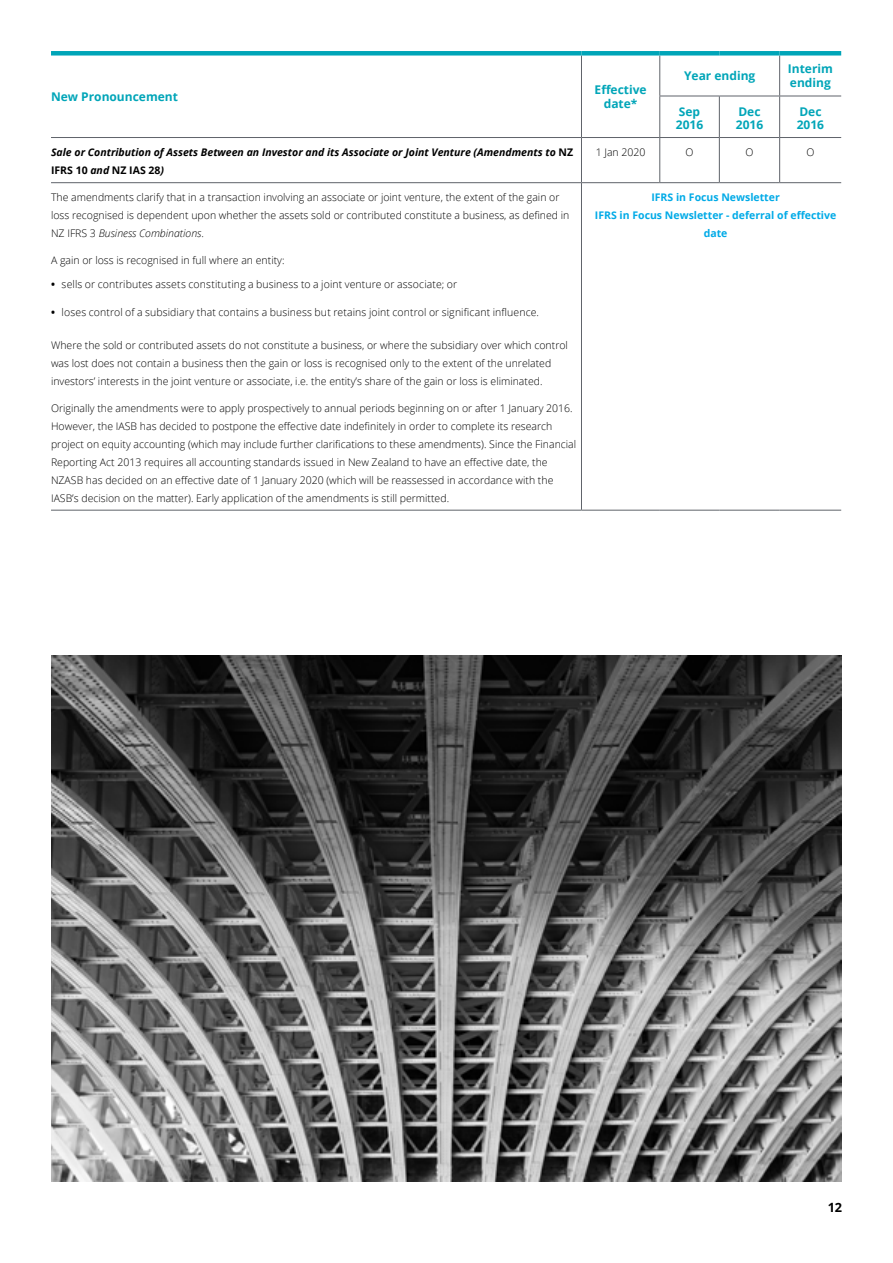
<style>
.page{position:relative;width:893px;height:1263px;background:#fff}
.page>*{position:absolute;margin:0;border:0;box-sizing:border-box;transform-origin:0 0}
.t1{font:700 12.75px "Open Sans";color:#000}
.t2{font:700 12px/13.2px "Open Sans";color:#00a5b8}
.t3{font:300 10.5px/18px "Open Sans";color:#000}
.t4{font:italic 700 10.5px/18px "Open Sans";color:#000}
.t5{font:700 10.5px/18px "Open Sans";color:#00aae7;text-align:center}
.s1{font-style:normal}
.s2{font-style:italic}
.s3{font-weight:700}
</style>
<div class="page">
<hr style="left:581px;top:56px;width:1px;height:40px;background:#5f636a">
<hr style="left:581px;top:96px;width:1px;height:41px;background:#5f636a">
<hr style="left:51px;top:137px;width:530px;height:1px;background:#5f636a">
<hr style="left:581px;top:137px;width:79px;height:1px;background:#5f636a">
<hr style="left:659px;top:56px;width:1px;height:40px;background:#5f636a">
<hr style="left:779px;top:56px;width:1px;height:40px;background:#5f636a">
<hr style="left:659px;top:96px;width:60px;height:1px;background:#5f636a">
<hr style="left:659px;top:96px;width:1px;height:41px;background:#5f636a">
<hr style="left:719px;top:96px;width:56px;height:1px;background:#5f636a">
<hr style="left:719px;top:96px;width:1px;height:41px;background:#5f636a">
<hr style="left:780px;top:96px;width:61px;height:1px;background:#5f636a">
<hr style="left:779px;top:96px;width:1px;height:41px;background:#5f636a">
<hr style="left:660px;top:137px;width:59px;height:1px;background:#5f636a">
<hr style="left:719px;top:137px;width:56px;height:1px;background:#5f636a">
<hr style="left:780px;top:137px;width:61px;height:1px;background:#5f636a">
<div style="left:51px;top:51px;width:530px;height:5px;background:#00a5b8"></div>
<div style="left:581px;top:51px;width:79px;height:5px;background:#00a5b8"></div>
<div style="left:660px;top:51px;width:59px;height:5px;background:#00a5b8"></div>
<div style="left:719px;top:51px;width:56px;height:5px;background:#00a5b8"></div>
<svg style="left:775px;top:51px;width:5px;height:5px"></svg>
<div style="left:780px;top:51px;width:61px;height:5px;background:#00a5b8"></div>
<hr style="left:581px;top:138px;width:1px;height:44px;background:#5f636a">
<hr style="left:659px;top:138px;width:1px;height:44px;background:#5f636a">
<hr style="left:719px;top:138px;width:1px;height:44px;background:#5f636a">
<hr style="left:779px;top:138px;width:1px;height:44px;background:#5f636a">
<hr style="left:51px;top:182px;width:530px;height:1px;background:#5f636a">
<hr style="left:581px;top:182px;width:79px;height:1px;background:#5f636a">
<hr style="left:581px;top:183px;width:1px;height:327px;background:#5f636a">
<hr style="left:660px;top:182px;width:59px;height:1px;background:#5f636a">
<hr style="left:719px;top:182px;width:56px;height:1px;background:#5f636a">
<hr style="left:780px;top:182px;width:61px;height:1px;background:#5f636a">
<hr style="left:51px;top:510px;width:530px;height:1px;background:#5f636a">
<hr style="left:581px;top:510px;width:79px;height:1px;background:#5f636a">
<hr style="left:660px;top:510px;width:59px;height:1px;background:#5f636a">
<hr style="left:719px;top:510px;width:56px;height:1px;background:#5f636a">
<hr style="left:780px;top:510px;width:61px;height:1px;background:#5f636a">
<img style="left:52px;top:656px;width:789px;height:525px">
<p class="t2" style="left:51px;top:90px;width:128px">New Pronouncement</p>
<p class="t2" style="left:595px;top:82px;width:54px;line-height:14.4px;text-align:center">Effective date*</p>
<p class="t2" style="left:684px;top:69px;width:73px">Year ending</p>
<p class="t2" style="left:788px;top:61px;width:47px;line-height:14.4px">Interim ending</p>
<p class="t2" style="left:676px;top:105px;width:29px">Sep<br>2016</p>
<p class="t2" style="left:736px;top:105px;width:29px">Dec<br>2016</p>
<p class="t2" style="left:797px;top:105px;width:29px">Dec<br>2016</p>
<p class="t4" style="left:51px;top:143px;width:524px">Sale or Contribution of Assets Between an Investor and its Associate or Joint Venture (Amendments to <span class="s1">NZ<br>IFRS 10</span> and <span class="s1">NZ IAS 28</span>)</p>
<p class="t3" style="left:596px;top:143px;width:51px">1 Jan 2020</p>
<p class="t3" style="left:686px;top:143px;width:10px">O</p>
<p class="t3" style="left:745px;top:143px;width:10px">O</p>
<p class="t3" style="left:807px;top:143px;width:10px">O</p>
<p class="t3" style="left:51px;top:188px;width:520px">The amendments clarify that in a transaction involving an associate or joint venture, the extent of the gain or loss recognised is dependent upon whether the assets sold or contributed constitute a business, as defined in<br>NZ IFRS 3 <span class="s2">Business Combinations</span>.</p>
<p class="t3" style="left:51px;top:251px;width:235px">A gain or loss is recognised in full where an entity:</p>
<p class="t3" style="left:51px;top:275px;width:408px"><span class="s3">•</span> sells or contributes assets constituting a business to a joint venture or associate; or</p>
<p class="t3" style="left:51px;top:303px;width:489px"><span class="s3">•</span> loses control of a subsidiary that contains a business but retains joint control or significant influence.</p>
<p class="t3" style="left:51px;top:336px;width:518px">Where the sold or contributed assets do not constitute a business, or where the subsidiary over which control was lost does not contain a business then the gain or loss is recognised only to the extent of the unrelated investors’ interests in the joint venture or associate, i.e. the entity’s share of the gain or loss is eliminated.</p>
<p class="t3" style="left:51px;top:398px;width:527px">Originally the amendments were to apply prospectively to annual periods beginning on or after 1 January 2016.<br>However, the IASB has decided to postpone the effective date indefinitely in order to complete its research project on equity accounting (which may include further clarifications to these amendments). Since the Financial Reporting Act 2013 requires all accounting standards issued in New Zealand to have an effective date, the NZASB has decided on an effective date of 1 January 2020 (which will be reassessed in accordance with the IASB’s decision on the matter). Early application of the amendments is still permitted.</p>
<p class="t5" style="left:595px;top:188px;width:243px">IFRS in Focus Newsletter<br>IFRS in Focus Newsletter - deferral of effective date</p>
<p class="t1" style="left:828px;top:1198px;width:16px">12</p>
</div>
